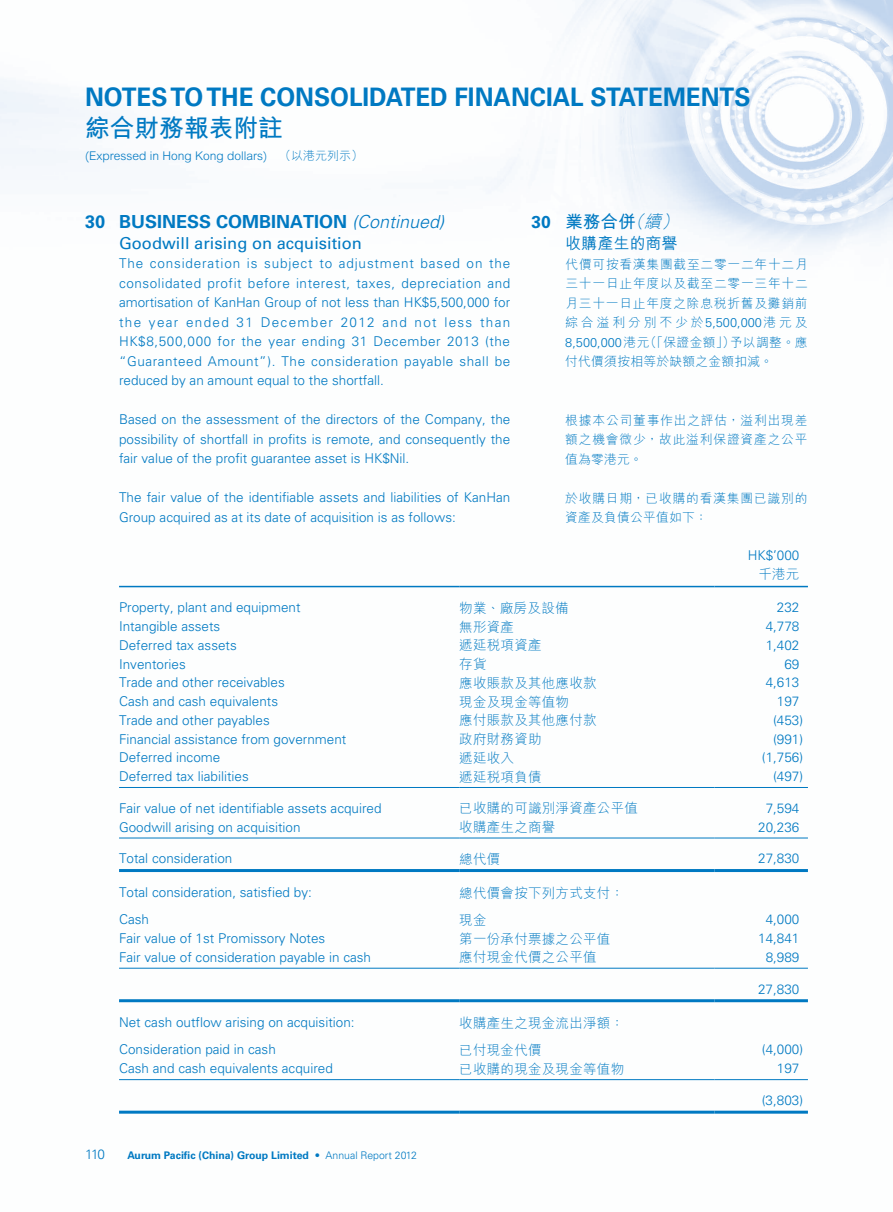
<style>
.page{position:relative;width:893px;height:1212px;background:#fff}
.page>*{position:absolute;margin:0;border:0;box-sizing:border-box;transform-origin:0 0}
.t1{font:700 25.5px "Univers LT Std";color:#0079c2;scale:.95 1}
.t2{font:700 24.75px "M Hei HK";color:#0079c2}
.t3{font:700 18px "Univers LT Std";color:#0079c2}
.t4{font:700 17.25px "M Hei HK";color:#0079c2}
.t5{font:16.5px "Univers LT Std";color:#0079c2}
.t6{font:500 15.75px "M Hei HK";letter-spacing:.02em;color:#0079c2}
.t7{font:300 13.5px/19.5px "Univers LT Std";color:#0079c2;text-align:justify}
.t8{font:300 13.5px "M Hei HK";letter-spacing:.02em;color:#0079c2}
.t9{font:300 12.75px/19.5px "M Hei HK";letter-spacing:.065em;color:#0079c2;text-align:justify}
.t10{font:300 12px "M Hei HK";color:#0079c2}
.t11{font:700 10.5px "Univers LT Std";color:#0079c2}
.s1{font-weight:300;font-style:italic}
.s2{font-family:"Univers LT Std"}
.s3{font-weight:300}
</style>
<div class="page">
<img style="left:0;top:0;width:893px;height:1114px">
<hr style="left:119px;top:586px;width:340px;height:1px;background:#0079c2">
<hr style="left:459px;top:586px;width:255px;height:1px;background:#0079c2">
<hr style="left:714px;top:586px;width:94px;height:1px;background:#0079c2">
<hr style="left:119px;top:787px;width:340px;height:1px;background:#0079c2">
<hr style="left:459px;top:787px;width:255px;height:1px;background:#0079c2">
<hr style="left:714px;top:787px;width:94px;height:1px;background:#0079c2">
<hr style="left:119px;top:838px;width:340px;height:1px;background:#0079c2">
<hr style="left:459px;top:838px;width:255px;height:1px;background:#0079c2">
<hr style="left:714px;top:838px;width:94px;height:1px;background:#0079c2">
<hr style="left:119px;top:869px;width:340px;height:3px;background:#0079c2">
<hr style="left:459px;top:869px;width:255px;height:3px;background:#0079c2">
<hr style="left:714px;top:869px;width:94px;height:3px;background:#0079c2">
<hr style="left:119px;top:968px;width:340px;height:1px;background:#0079c2">
<hr style="left:459px;top:968px;width:255px;height:1px;background:#0079c2">
<hr style="left:714px;top:968px;width:94px;height:1px;background:#0079c2">
<hr style="left:119px;top:999px;width:340px;height:3px;background:#0079c2">
<hr style="left:459px;top:999px;width:255px;height:3px;background:#0079c2">
<hr style="left:714px;top:999px;width:94px;height:3px;background:#0079c2">
<hr style="left:119px;top:1079px;width:340px;height:1px;background:#0079c2">
<hr style="left:459px;top:1079px;width:255px;height:1px;background:#0079c2">
<hr style="left:714px;top:1079px;width:94px;height:1px;background:#0079c2">
<hr style="left:119px;top:1110px;width:340px;height:3px;background:#0079c2">
<hr style="left:459px;top:1110px;width:255px;height:3px;background:#0079c2">
<hr style="left:714px;top:1110px;width:94px;height:3px;background:#0079c2">
<h1 class="t1" style="left:85px;top:82px;width:38px">NOTES</h1>
<h1 class="t1" style="left:171px;top:82px;width:55px">TO THE</h1>
<h1 class="t1" style="left:260px;top:82px;width:18px">CONSOLIDATED</h1>
<h1 class="t1" style="left:454px;top:82px;width:16px">FINANCIAL</h1>
<h1 class="t1" style="left:590px;top:82px;width:18px">STATEMENTS</h1>
<h2 class="t2" style="left:85px;top:110px;width:199px">綜合財務報表附註</h2>
<p class="t10" style="left:85px;top:149px;width:280px">(Expressed in Hong Kong dollars) （以港元列示）</p>
<h3 class="t3" style="left:85px;top:211px;width:361px">30 BUSINESS COMBINATION <span class="s1">(Continued)</span></h3>
<p class="t5" style="left:119px;top:233px;width:244px">Goodwill arising on acquisition</p>
<p class="t7" style="left:119px;top:254px;width:393px">The consideration is subject to adjustment based on the consolidated profit before interest, taxes, depreciation and amortisation of KanHan Group of not less than HK$5,500,000 for the year ended 31 December 2012 and not less than HK$8,500,000 for the year ending 31 December 2013 (the “Guaranteed Amount”). The consideration payable shall be reduced by an amount equal to the shortfall.</p>
<p class="t7" style="left:119px;top:409px;width:393px">Based on the assessment of the directors of the Company, the possibility of shortfall in profits is remote, and consequently the fair value of the profit guarantee asset is HK$Nil.</p>
<p class="t7" style="left:119px;top:487px;width:393px">The fair value of the identifiable assets and liabilities of KanHan<br>Group acquired as at its date of acquisition is as follows:</p>
<p class="t4" style="left:531px;top:209px;width:152px"><span class="s2">30</span> 業務合併<span class="s1">（續）</span></p>
<p class="t6" style="left:566px;top:232px;width:114px">收購產生的商譽</p>
<p class="t9" style="left:565px;top:254px;width:244px">代價可按看漢集團截至二零一二年十二月三十一日止年度以及截至二零一三年十二月三十一日止年度之除息稅折舊及攤銷前綜合溢利分別不少於<span class="s2">5,500,000</span>港元及<span class="s2">8,500,000</span>港元（「保證金額」）予以調整。應付代價須按相等於缺額之金額扣減。</p>
<p class="t9" style="left:565px;top:410px;width:244px">根據本公司董事作出之評估，溢利出現差額之機會微少，故此溢利保證資產之公平值為零港元。</p>
<p class="t9" style="left:565px;top:488px;width:244px">於收購日期，已收購的看漢集團已識別的資產及負債公平值如下：</p>
<p class="t7" style="left:748px;top:545px;width:53px">HK$’000</p>
<p class="t8" style="left:758px;top:567px;width:43px">千港元</p>
<p class="t7" style="left:119px;top:598px;width:183px">Property, plant and equipment</p>
<p class="t8" style="left:459px;top:601px;width:111px">物業、廠房及設備</p>
<p class="t7" style="left:777px;top:598px;width:24px">232</p>
<p class="t7" style="left:119px;top:616px;width:103px">Intangible assets</p>
<p class="t8" style="left:459px;top:620px;width:56px">無形資產</p>
<p class="t7" style="left:766px;top:616px;width:35px">4,778</p>
<p class="t7" style="left:119px;top:635px;width:119px">Deferred tax assets</p>
<p class="t8" style="left:459px;top:638px;width:84px">遞延稅項資產</p>
<p class="t7" style="left:766px;top:635px;width:35px">1,402</p>
<p class="t7" style="left:119px;top:654px;width:68px">Inventories</p>
<p class="t8" style="left:459px;top:657px;width:29px">存貨</p>
<p class="t7" style="left:784px;top:654px;width:17px">69</p>
<p class="t7" style="left:119px;top:673px;width:167px">Trade and other receivables</p>
<p class="t8" style="left:459px;top:676px;width:139px">應收賬款及其他應收款</p>
<p class="t7" style="left:766px;top:673px;width:35px">4,613</p>
<p class="t7" style="left:119px;top:691px;width:161px">Cash and cash equivalents</p>
<p class="t8" style="left:459px;top:695px;width:111px">現金及現金等值物</p>
<p class="t7" style="left:777px;top:691px;width:24px">197</p>
<p class="t7" style="left:119px;top:710px;width:152px">Trade and other payables</p>
<p class="t8" style="left:459px;top:713px;width:139px">應付賬款及其他應付款</p>
<p class="t7" style="left:773px;top:710px;width:32px">(453)</p>
<p class="t7" style="left:119px;top:729px;width:229px">Financial assistance from government</p>
<p class="t8" style="left:459px;top:732px;width:84px">政府財務資助</p>
<p class="t7" style="left:773px;top:729px;width:32px">(991)</p>
<p class="t7" style="left:119px;top:748px;width:103px">Deferred income</p>
<p class="t8" style="left:459px;top:751px;width:56px">遞延收入</p>
<p class="t7" style="left:762px;top:748px;width:43px">(1,756)</p>
<p class="t7" style="left:119px;top:766px;width:131px">Deferred tax liabilities</p>
<p class="t8" style="left:459px;top:770px;width:84px">遞延稅項負債</p>
<p class="t7" style="left:773px;top:766px;width:32px">(497)</p>
<p class="t7" style="left:119px;top:798px;width:264px">Fair value of net identifiable assets acquired</p>
<p class="t8" style="left:459px;top:801px;width:180px">已收購的可識別淨資產公平值</p>
<p class="t7" style="left:766px;top:798px;width:35px">7,594</p>
<p class="t7" style="left:119px;top:817px;width:183px">Goodwill arising on acquisition</p>
<p class="t8" style="left:459px;top:820px;width:98px">收購產生之商譽</p>
<p class="t7" style="left:758px;top:817px;width:43px">20,236</p>
<p class="t7" style="left:119px;top:849px;width:115px">Total consideration</p>
<p class="t8" style="left:459px;top:852px;width:43px">總代價</p>
<p class="t7" style="left:758px;top:849px;width:43px">27,830</p>
<p class="t7" style="left:119px;top:882px;width:194px">Total consideration, satisfied by:</p>
<p class="t8" style="left:459px;top:886px;width:166px">總代價會按下列方式支付：</p>
<p class="t7" style="left:119px;top:910px;width:32px">Cash</p>
<p class="t8" style="left:459px;top:913px;width:29px">現金</p>
<p class="t7" style="left:766px;top:910px;width:35px">4,000</p>
<p class="t7" style="left:119px;top:928px;width:208px">Fair value of 1st Promissory Notes</p>
<p class="t8" style="left:459px;top:932px;width:153px">第一份承付票據之公平值</p>
<p class="t7" style="left:758px;top:928px;width:43px">14,841</p>
<p class="t7" style="left:119px;top:947px;width:254px">Fair value of consideration payable in cash</p>
<p class="t8" style="left:459px;top:950px;width:139px">應付現金代價之公平值</p>
<p class="t7" style="left:766px;top:947px;width:35px">8,989</p>
<p class="t7" style="left:758px;top:979px;width:43px">27,830</p>
<p class="t7" style="left:119px;top:1013px;width:237px">Net cash outflow arising on acquisition:</p>
<p class="t8" style="left:459px;top:1016px;width:166px">收購產生之現金流出淨額：</p>
<p class="t7" style="left:119px;top:1040px;width:158px">Consideration paid in cash</p>
<p class="t8" style="left:459px;top:1043px;width:84px">已付現金代價</p>
<p class="t7" style="left:762px;top:1040px;width:43px">(4,000)</p>
<p class="t7" style="left:119px;top:1059px;width:215px">Cash and cash equivalents acquired</p>
<p class="t8" style="left:459px;top:1062px;width:166px">已收購的現金及現金等值物</p>
<p class="t7" style="left:777px;top:1059px;width:24px">197</p>
<p class="t7" style="left:762px;top:1090px;width:43px">(3,803)</p>
<p class="t7" style="left:85px;top:1145px;width:21px">110</p>
<p class="t11" style="left:128px;top:1149px;width:291px">AURUM PACIFIC (CHINA) GROUP LIMITED <span class="s3">• Annual Report 2012</span></p>
</div>
